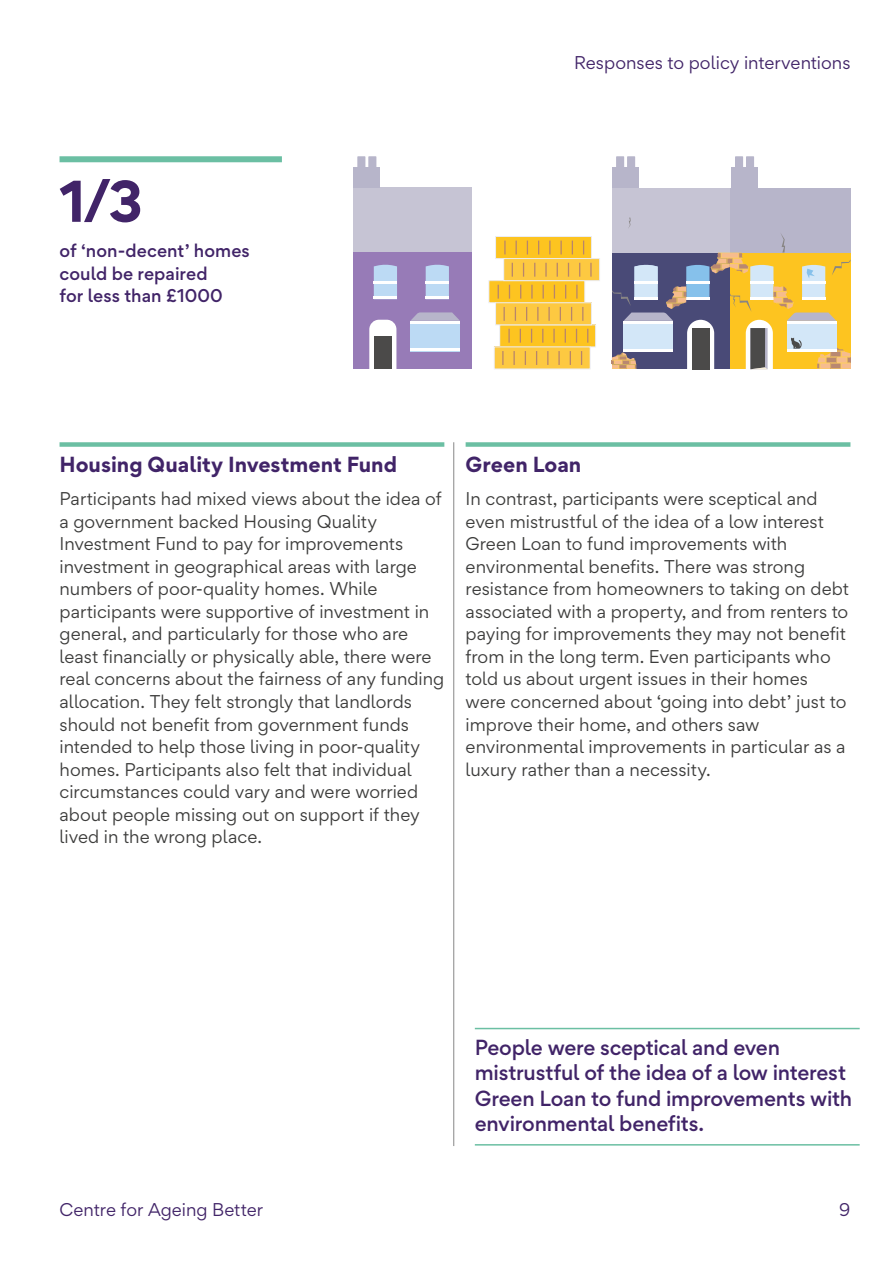
<style>
.page{position:relative;width:893px;height:1263px;background:#fff}
.page>*{position:absolute;margin:0;border:0;box-sizing:border-box;transform-origin:0 0}
.t1{font:700 52.5px "Gordita";color:#412468}
.t2{font:500 19.5px/25.5px "Gordita";letter-spacing:-.015em;color:#412468}
.t3{font:700 19.5px "Gordita";color:#412468}
.t4{font:16.5px/22.5px "Gordita";color:#3c3c3b}
.t5{font:16.5px "Gordita";color:#412468}
.t6{font:500 16.5px/22.5px "Gordita";letter-spacing:.005em;color:#412468}
</style>
<div class="page">
<div style="left:60px;top:442px;width:384px;height:5px;background:#6bbfa3"></div>
<div style="left:466px;top:442px;width:384px;height:5px;background:#6bbfa3"></div>
<hr style="left:453px;top:442px;width:1px;height:704px;background:#878787">
<hr style="left:475px;top:1028px;width:385px;height:1px;background:#6bbfa3">
<hr style="left:475px;top:1144px;width:385px;height:1px;background:#6bbfa3">
<div style="left:496px;top:236px;width:95px;height:23px;background:#fdc420"></div>
<div style="left:495px;top:236px;width:97px;height:23px;border:1px solid #ecedf2"></div>
<svg style="left:504px;top:241px;width:2px;height:13px"></svg>
<svg style="left:516px;top:241px;width:1px;height:13px"></svg>
<svg style="left:527px;top:241px;width:1px;height:13px"></svg>
<svg style="left:538px;top:241px;width:1px;height:13px"></svg>
<svg style="left:549px;top:241px;width:1px;height:13px"></svg>
<svg style="left:560px;top:241px;width:2px;height:13px"></svg>
<svg style="left:572px;top:241px;width:1px;height:13px"></svg>
<svg style="left:583px;top:241px;width:1px;height:13px"></svg>
<div style="left:489px;top:281px;width:96px;height:22px;background:#fdc420"></div>
<svg style="left:498px;top:285px;width:1px;height:14px"></svg>
<svg style="left:509px;top:285px;width:1px;height:14px"></svg>
<svg style="left:520px;top:285px;width:1px;height:14px"></svg>
<svg style="left:531px;top:285px;width:2px;height:14px"></svg>
<svg style="left:543px;top:285px;width:1px;height:14px"></svg>
<svg style="left:554px;top:285px;width:1px;height:14px"></svg>
<svg style="left:565px;top:285px;width:1px;height:14px"></svg>
<svg style="left:576px;top:285px;width:2px;height:14px"></svg>
<div style="left:500px;top:325px;width:96px;height:22px;background:#fdc420"></div>
<svg style="left:508px;top:329px;width:2px;height:14px"></svg>
<svg style="left:520px;top:329px;width:1px;height:14px"></svg>
<svg style="left:531px;top:329px;width:1px;height:14px"></svg>
<svg style="left:542px;top:329px;width:1px;height:14px"></svg>
<svg style="left:553px;top:329px;width:2px;height:14px"></svg>
<svg style="left:565px;top:329px;width:1px;height:14px"></svg>
<svg style="left:576px;top:329px;width:1px;height:14px"></svg>
<svg style="left:587px;top:329px;width:1px;height:14px"></svg>
<div style="left:504px;top:259px;width:96px;height:22px;background:#fdc941"></div>
<div style="left:503px;top:258px;width:97px;height:23px;border:1px solid #ecedf2"></div>
<svg style="left:512px;top:263px;width:1px;height:14px"></svg>
<svg style="left:523px;top:263px;width:1px;height:14px"></svg>
<svg style="left:534px;top:263px;width:1px;height:14px"></svg>
<svg style="left:545px;top:263px;width:2px;height:14px"></svg>
<svg style="left:557px;top:263px;width:1px;height:14px"></svg>
<svg style="left:568px;top:263px;width:1px;height:14px"></svg>
<svg style="left:579px;top:263px;width:1px;height:14px"></svg>
<svg style="left:590px;top:263px;width:2px;height:14px"></svg>
<div style="left:496px;top:303px;width:95px;height:22px;background:#fdc941"></div>
<div style="left:495px;top:302px;width:97px;height:23px;border:1px solid #ecedf2"></div>
<svg style="left:503px;top:307px;width:2px;height:14px"></svg>
<svg style="left:515px;top:307px;width:1px;height:14px"></svg>
<svg style="left:526px;top:307px;width:1px;height:14px"></svg>
<svg style="left:537px;top:307px;width:1px;height:14px"></svg>
<svg style="left:548px;top:307px;width:2px;height:14px"></svg>
<svg style="left:560px;top:307px;width:1px;height:14px"></svg>
<svg style="left:571px;top:307px;width:1px;height:14px"></svg>
<svg style="left:582px;top:307px;width:1px;height:14px"></svg>
<div style="left:494px;top:347px;width:96px;height:22px;background:#fdc941"></div>
<svg style="left:502px;top:351px;width:1px;height:14px"></svg>
<svg style="left:513px;top:351px;width:2px;height:14px"></svg>
<svg style="left:525px;top:351px;width:1px;height:14px"></svg>
<svg style="left:536px;top:351px;width:1px;height:14px"></svg>
<svg style="left:547px;top:351px;width:1px;height:14px"></svg>
<svg style="left:558px;top:351px;width:2px;height:14px"></svg>
<svg style="left:570px;top:351px;width:1px;height:14px"></svg>
<svg style="left:581px;top:351px;width:1px;height:14px"></svg>
<div style="left:353px;top:252px;width:118px;height:117px;background:#977bb7"></div>
<svg style="left:369px;top:320px;width:27px;height:49px"></svg>
<div style="left:374px;top:336px;width:17px;height:33px;background:#4b4a49"></div>
<div style="left:410px;top:321px;width:50px;height:30px;background:#bcdaf4"></div>
<svg style="left:410px;top:312px;width:50px;height:9px"></svg>
<hr style="left:410px;top:349px;width:50px;height:2px;background:#fff">
<svg style="left:426px;top:264px;width:23px;height:32px"></svg>
<hr style="left:426px;top:296px;width:23px;height:3px;background:#fff">
<svg style="left:374px;top:264px;width:23px;height:32px"></svg>
<hr style="left:374px;top:296px;width:23px;height:3px;background:#fff">
<hr style="left:374px;top:281px;width:23px;height:3px;background:#fff">
<hr style="left:426px;top:281px;width:23px;height:3px;background:#fff">
<div style="left:353px;top:188px;width:118px;height:64px;background:#c6c4d4"></div>
<hr style="left:410px;top:321px;width:50px;height:3px;background:#fff">
<div style="left:354px;top:167px;width:26px;height:21px;background:#b7b5ca"></div>
<svg style="left:357px;top:156px;width:19px;height:11px"></svg>
<div style="left:612px;top:167px;width:27px;height:21px;background:#b7b5ca"></div>
<svg style="left:616px;top:156px;width:19px;height:11px"></svg>
<div style="left:731px;top:167px;width:27px;height:21px;background:#b7b5ca"></div>
<svg style="left:735px;top:156px;width:19px;height:11px"></svg>
<div style="left:730px;top:188px;width:120px;height:65px;background:#b7b5ca"></div>
<div style="left:612px;top:188px;width:118px;height:65px;background:#c6c4d4"></div>
<svg style="left:612px;top:218px;width:238px;height:151px"></svg>
<div style="left:60px;top:156px;width:222px;height:6px;background:#6bbfa3"></div>
<h1 class="t1" style="left:60px;top:160px;width:85px">1/3</h1>
<p class="t6" style="left:60px;top:239px;width:192px">of ‘non-decent’ homes could be repaired<br>for less than £1000</p>
<p class="t5" style="left:574px;top:50px;width:278px">Responses to policy interventions</p>
<p class="t3" style="left:60px;top:449px;width:339px">Housing Quality Investment Fund</p>
<p class="t4" style="left:60px;top:487px;width:386px">Participants had mixed views about the idea of a government backed Housing Quality Investment Fund to pay for improvements investment in geographical areas with large numbers of poor-quality homes. While participants were supportive of investment in general, and particularly for those who are least financially or physically able, there were real concerns about the fairness of any funding allocation. They felt strongly that landlords should not benefit from government funds intended to help those living in poor-quality homes. Participants also felt that individual circumstances could vary and were worried about people missing out on support if they lived in the wrong place.</p>
<p class="t3" style="left:466px;top:449px;width:117px">Green Loan</p>
<p class="t4" style="left:466px;top:487px;width:385px">In contrast, participants were sceptical and even mistrustful of the idea of a low interest Green Loan to fund improvements with environmental benefits. There was strong resistance from homeowners to taking on debt associated with a property, and from renters to paying for improvements they may not benefit from in the long term. Even participants who told us about urgent issues in their homes were concerned about ‘going into debt’ just to improve their home, and others saw environmental improvements in particular as a luxury rather than a necessity.</p>
<p class="t2" style="left:475px;top:1034px;width:379px">People were sceptical and even mistrustful of the idea of a low interest Green Loan to fund improvements with environmental benefits.</p>
<p class="t5" style="left:60px;top:1198px;width:205px">Centre for Ageing Better</p>
<p class="t5" style="left:839px;top:1198px;width:13px">9</p>
</div>
